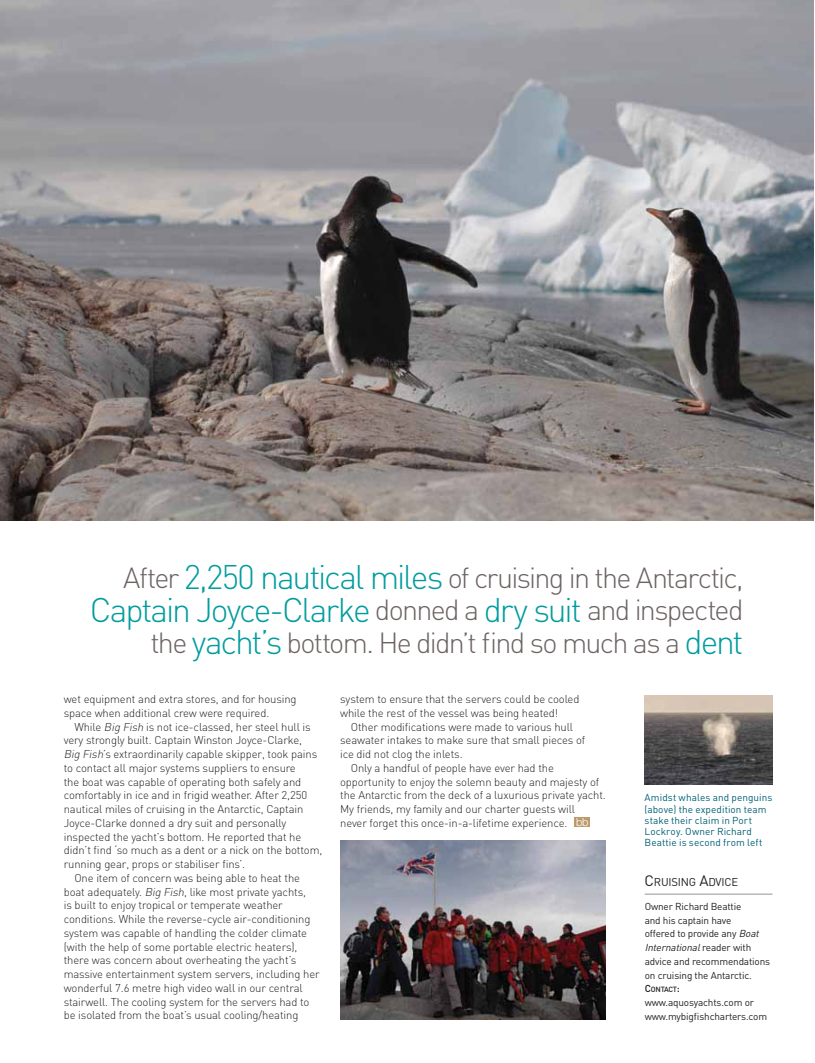
<style>
.page{position:relative;width:815px;height:1063px;background:#fff}
.page>*{position:absolute;margin:0;border:0;box-sizing:border-box;transform-origin:0 0}
.t1{font:300 33.75px "DIN";letter-spacing:-.065em;color:#009c9e}
.t2{font:300 28.75px "DIN";letter-spacing:-.06em;color:#6d6262}
.t3{font:300 11.25px/13.8px "DIN";letter-spacing:-.01em;color:#221f20}
.t4{font:11.25px "DIN";letter-spacing:-.02em;color:#221f20}
.t5{font:300 11.12px "Helvetica Neue";color:#fff}
.t6{font:10px/13.8px "DIN";letter-spacing:-.015em;color:#221f20}
.t7{font:10px/11.2px "DIN";letter-spacing:.005em;color:#006076}
.t8{font:500 7.5px "DIN";letter-spacing:-.035em;color:#221f20}
.s1{font-size:33.75px;color:#009c9e}
.s2{font-size:28.75px;color:#6d6262}
.s3{font-style:italic}
.s4{font-size:15px}
.s5{font-size:10px}
</style>
<div class="page">
<img style="left:340px;top:841px;width:266px;height:178px">
<img style="left:0;top:0;width:814px;height:520px">
<img style="left:645px;top:695px;width:127px;height:90px">
<div style="left:575px;top:817px;width:15px;height:10px;background:#bc9b6a"></div>
<hr style="left:645px;top:894px;width:127px;height:1px;background:#939598">
<h2 class="t2" style="left:123px;top:560px;width:622px">After <span class="s1">2,250 nautical miles</span> of cruising in the Antarctic,</h2>
<h1 class="t1" style="left:90px;top:589px;width:655px">Captain Joyce-Clarke <span class="s2">donned a</span> dry suit <span class="s2">and inspected</span></h1>
<h2 class="t2" style="left:150px;top:625px;width:595px">the <span class="s1">yacht’s</span> bottom. He didn’t find so much as a <span class="s1">dent</span></h2>
<p class="t3" style="left:340px;top:692px;width:241px">system to ensure that the servers could be cooled while the rest of the vessel was being heated!</p>
<p class="t3" style="left:351px;top:720px;width:224px">Other modifications were made to various hull</p>
<p class="t3" style="left:340px;top:733px;width:247px">seawater intakes to make sure that small pieces of</p>
<p class="t3" style="left:340px;top:747px;width:124px">ice did not clog the inlets.</p>
<p class="t3" style="left:351px;top:761px;width:205px">Only a handful of people have ever had the</p>
<p class="t3" style="left:340px;top:775px;width:261px">opportunity to enjoy the solemn beauty and majesty of</p>
<p class="t3" style="left:340px;top:788px;width:267px">the Antarctic from the deck of a luxurious private yacht.</p>
<p class="t3" style="left:340px;top:802px;width:236px">My friends, my family and our charter guests will</p>
<p class="t3" style="left:340px;top:816px;width:229px">never forget this once-in-a-lifetime experience.</p>
<p class="t3" style="left:64px;top:692px;width:234px">wet equipment and extra stores, and for housing space when additional crew were required.</p>
<p class="t3" style="left:74px;top:720px;width:238px">While <span class="s3">Big Fish</span> is not ice-classed, her steel hull is</p>
<p class="t3" style="left:64px;top:733px;width:240px">very strongly built. Captain Winston Joyce-Clarke,</p>
<p class="t3" style="left:64px;top:747px;width:255px"><span class="s3">Big Fish</span>’s extraordinarily capable skipper, took pains</p>
<p class="t3" style="left:64px;top:761px;width:234px">to contact all major systems suppliers to ensure</p>
<p class="t3" style="left:64px;top:775px;width:239px">the boat was capable of operating both safely and</p>
<p class="t3" style="left:64px;top:788px;width:245px">comfortably in ice and in frigid weather. After 2,250</p>
<p class="t3" style="left:64px;top:802px;width:241px">nautical miles of cruising in the Antarctic, Captain</p>
<p class="t3" style="left:64px;top:816px;width:224px">Joyce-Clarke donned a dry suit and personally</p>
<p class="t3" style="left:64px;top:830px;width:239px">inspected the yacht’s bottom. He reported that he</p>
<p class="t3" style="left:64px;top:843px;width:260px">didn’t find ‘so much as a dent or a nick on the bottom,</p>
<p class="t3" style="left:64px;top:857px;width:183px">running gear, props or stabiliser fins’.</p>
<p class="t3" style="left:74px;top:871px;width:227px">One item of concern was being able to heat the</p>
<p class="t3" style="left:64px;top:885px;width:244px">boat adequately. <span class="s3">Big Fish</span>, like most private yachts,</p>
<p class="t3" style="left:64px;top:898px;width:221px">is built to enjoy tropical or temperate weather</p>
<p class="t3" style="left:64px;top:912px;width:248px">conditions. While the reverse-cycle air-conditioning</p>
<p class="t3" style="left:64px;top:926px;width:245px">system was capable of handling the colder climate</p>
<p class="t3" style="left:64px;top:940px;width:235px">(with the help of some portable electric heaters),</p>
<p class="t3" style="left:64px;top:953px;width:234px">there was concern about overheating the yacht’s</p>
<p class="t3" style="left:64px;top:967px;width:257px">massive entertainment system servers, including her</p>
<p class="t3" style="left:64px;top:981px;width:241px">wonderful 7.6 metre high video wall in our central</p>
<p class="t3" style="left:64px;top:995px;width:247px">stairwell. The cooling system for the servers had to</p>
<p class="t3" style="left:64px;top:1008px;width:236px">be isolated from the boat’s usual cooling/heating</p>
<p class="t7" style="left:645px;top:792px;width:129px">Amidst whales and penguins (above) the expedition team stake their claim in Port<br>Lockroy. Owner Richard<br>Beattie is second from left</p>
<p class="t5" style="left:576px;top:815px;width:14px">bb</p>
<p class="t4" style="left:645px;top:875px;width:95px"><span class="s4">C</span>RUISING <span class="s4">A</span>DVICE</p>
<p class="t6" style="left:645px;top:899px;width:127px">Owner Richard Beattie<br>and his captain have<br>offered to provide any <span class="s3">Boat<br>International</span>re a d e r w i t h advice and recommendations on cruising the Antarctic.</p>
<p class="t8" style="left:645px;top:985px;width:37px"><span class="s5">C</span>ONTACT<span class="s5">:</span></p>
<p class="t6" style="left:645px;top:995px;width:124px">www.aquosyachts.com or www.mybigfishcharters.com</p>
</div>
